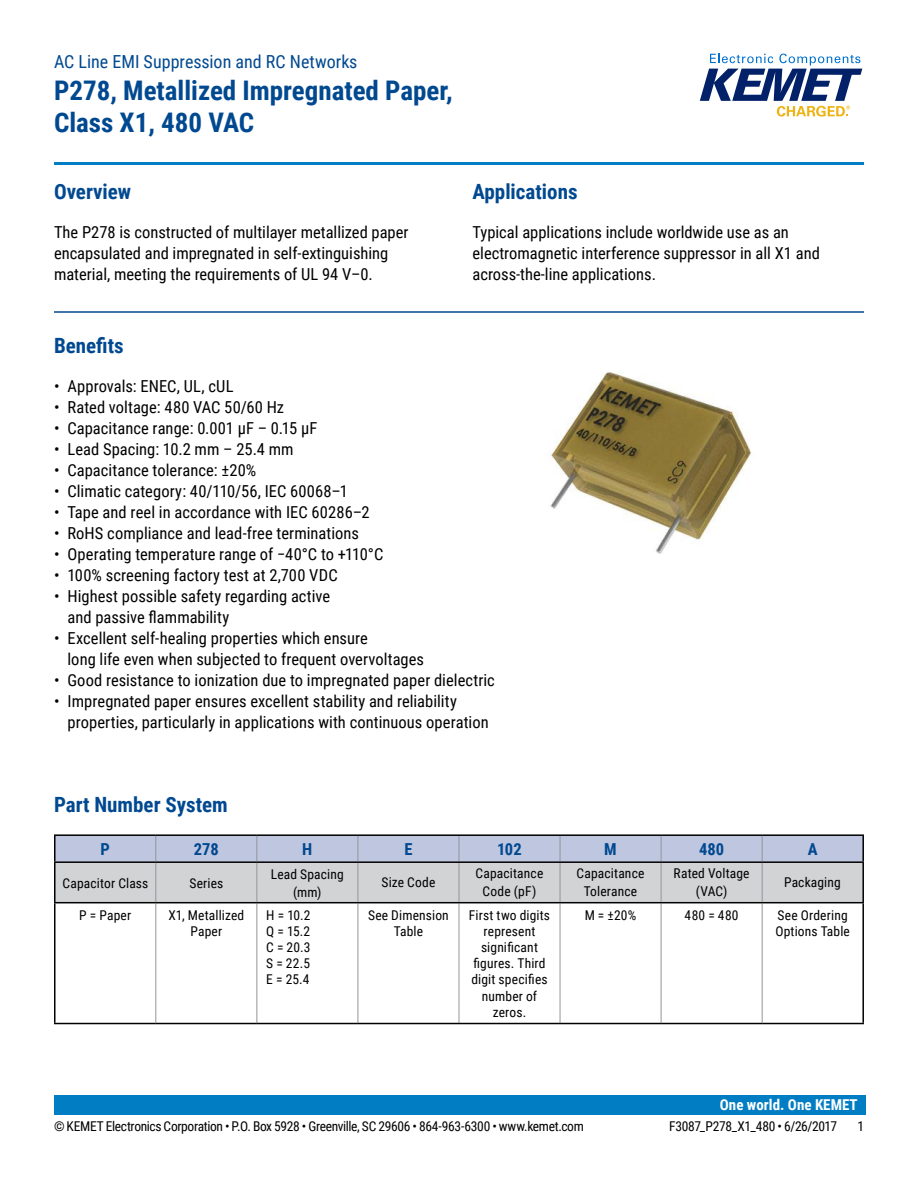
<style>
.page{position:relative;width:918px;height:1188px;background:#fff}
.page>*{position:absolute;margin:0;border:0;box-sizing:border-box;transform-origin:0 0}
.t1{font:700 27px/32.4px "Roboto Condensed";color:#004990}
.t2{font:700 21px "Roboto Condensed";color:#004990}
.t3{font:18px "Roboto Condensed";color:#004990}
.t4{font:16.5px/21px "Roboto Condensed";color:#000}
.t5{font:700 16.5px "Roboto Condensed";color:#004990}
.t6{font:700 15px "Roboto Condensed";color:#fff}
.t7{font:13.5px/16.2px "Roboto Condensed";letter-spacing:.01em;color:#000;text-align:center}
.t8{font:13.5px "Roboto Condensed";letter-spacing:-.025em;color:#000}
</style>
<div class="page">
<svg style="left:700px;top:54px;width:162px;height:63px"></svg>
<hr style="left:54px;top:162px;width:810px;height:3px;background:#007dc3">
<div style="left:54px;top:1095px;width:811px;height:20px;background:#007dc3"></div>
<hr style="left:54px;top:311px;width:810px;height:2px;background:#004990">
<svg style="left:56px;top:836px;width:806px;height:66px;background:#c9cdd8"></svg>
<hr style="left:155px;top:863px;width:1px;height:39px;background:#939598">
<hr style="left:256px;top:863px;width:1px;height:39px;background:#939598">
<hr style="left:358px;top:863px;width:1px;height:39px;background:#939598">
<hr style="left:459px;top:863px;width:1px;height:39px;background:#939598">
<hr style="left:560px;top:863px;width:1px;height:39px;background:#939598">
<hr style="left:661px;top:863px;width:1px;height:39px;background:#939598">
<hr style="left:762px;top:863px;width:1px;height:39px;background:#939598">
<hr style="left:155px;top:903px;width:1px;height:120px;background:#939598">
<hr style="left:256px;top:903px;width:1px;height:120px;background:#939598">
<hr style="left:358px;top:903px;width:1px;height:120px;background:#939598">
<hr style="left:661px;top:903px;width:1px;height:120px;background:#939598">
<hr style="left:762px;top:903px;width:1px;height:120px;background:#939598">
<hr style="left:862px;top:836px;width:2px;height:25px;background:#000">
<hr style="left:54px;top:863px;width:2px;height:39px;background:#000">
<hr style="left:862px;top:863px;width:2px;height:39px;background:#000">
<hr style="left:54px;top:834px;width:102px;height:2px;background:#000">
<hr style="left:54px;top:836px;width:2px;height:25px;background:#000">
<hr style="left:156px;top:834px;width:101px;height:2px;background:#000">
<hr style="left:257px;top:834px;width:101px;height:2px;background:#000">
<hr style="left:358px;top:834px;width:101px;height:2px;background:#000">
<hr style="left:459px;top:834px;width:101px;height:2px;background:#000">
<hr style="left:560px;top:834px;width:101px;height:2px;background:#000">
<hr style="left:661px;top:834px;width:101px;height:2px;background:#000">
<hr style="left:762px;top:834px;width:102px;height:2px;background:#000">
<hr style="left:54px;top:861px;width:102px;height:2px;background:#000">
<hr style="left:156px;top:861px;width:101px;height:2px;background:#000">
<hr style="left:257px;top:861px;width:101px;height:2px;background:#000">
<hr style="left:358px;top:861px;width:101px;height:2px;background:#000">
<hr style="left:459px;top:861px;width:101px;height:2px;background:#000">
<hr style="left:560px;top:861px;width:101px;height:2px;background:#000">
<hr style="left:661px;top:861px;width:101px;height:2px;background:#000">
<hr style="left:762px;top:861px;width:102px;height:2px;background:#000">
<hr style="left:459px;top:903px;width:1px;height:120px;background:#939598">
<hr style="left:560px;top:903px;width:1px;height:120px;background:#939598">
<hr style="left:54px;top:902px;width:102px;height:1px;background:#000">
<hr style="left:54px;top:903px;width:2px;height:120px;background:#000">
<hr style="left:156px;top:902px;width:101px;height:1px;background:#000">
<hr style="left:257px;top:902px;width:101px;height:1px;background:#000">
<hr style="left:358px;top:902px;width:101px;height:1px;background:#000">
<hr style="left:459px;top:902px;width:101px;height:1px;background:#000">
<hr style="left:560px;top:902px;width:101px;height:1px;background:#000">
<hr style="left:661px;top:902px;width:101px;height:1px;background:#000">
<hr style="left:762px;top:902px;width:102px;height:1px;background:#000">
<hr style="left:862px;top:903px;width:2px;height:120px;background:#000">
<hr style="left:54px;top:1023px;width:102px;height:1px;background:#000">
<hr style="left:156px;top:1023px;width:101px;height:1px;background:#000">
<hr style="left:257px;top:1023px;width:101px;height:1px;background:#000">
<hr style="left:358px;top:1023px;width:101px;height:1px;background:#000">
<hr style="left:459px;top:1023px;width:101px;height:1px;background:#000">
<hr style="left:560px;top:1023px;width:101px;height:1px;background:#000">
<hr style="left:661px;top:1023px;width:101px;height:1px;background:#000">
<hr style="left:762px;top:1023px;width:102px;height:1px;background:#000">
<img style="left:550px;top:371px;width:201px;height:183px">
<p class="t3" style="left:54px;top:48px;width:305px">AC Line EMI Suppression and RC Networks</p>
<h1 class="t1" style="left:54px;top:73px;width:400px">P278, Metallized Impregnated Paper,<br>Class X1, 480 VAC</h1>
<p class="t2" style="left:54px;top:177px;width:79px">Overview</p>
<p class="t4" style="left:54px;top:221px;width:356px">The P278 is constructed of multilayer metallized paper encapsulated and impregnated in self-extinguishing material, meeting the requirements of UL 94 V–0.</p>
<p class="t2" style="left:472px;top:177px;width:107px">Applications</p>
<p class="t4" style="left:472px;top:221px;width:349px">Typical applications include worldwide use as an electromagnetic interference suppressor in all X1 and across-the-line applications.</p>
<p class="t2" style="left:54px;top:331px;width:71px">Benefits</p>
<p class="t4" style="left:54px;top:375px;width:181px">• Approvals: ENEC, UL, cUL</p>
<p class="t4" style="left:54px;top:396px;width:232px">• Rated voltage: 480 VAC 50/60 Hz</p>
<p class="t4" style="left:54px;top:417px;width:265px">• Capacitance range: 0.001 µF – 0.15 µF</p>
<p class="t4" style="left:54px;top:438px;width:241px">• Lead Spacing: 10.2 mm – 25.4 mm</p>
<p class="t4" style="left:54px;top:459px;width:204px">• Capacitance tolerance: ±20%</p>
<p class="t4" style="left:54px;top:480px;width:295px">• Climatic category: 40/110/56, IEC 60068–1</p>
<p class="t4" style="left:54px;top:501px;width:317px">• Tape and reel in accordance with IEC 60286–2</p>
<p class="t4" style="left:54px;top:522px;width:306px">• RoHS compliance and lead-free terminations</p>
<p class="t4" style="left:54px;top:543px;width:331px">• Operating temperature range of −40°C to +110°C</p>
<p class="t4" style="left:54px;top:564px;width:285px">• 100% screening factory test at 2,700 VDC</p>
<p class="t4" style="left:67px;top:585px;width:264px;text-indent:-13px">• Highest possible safety regarding active and passive flammability</p>
<p class="t4" style="left:67px;top:627px;width:358px;text-indent:-13px">• Excellent self-healing properties which ensure<br>long life even when subjected to frequent overvoltages</p>
<p class="t4" style="left:54px;top:669px;width:442px">• Good resistance to ionization due to impregnated paper dielectric</p>
<p class="t4" style="left:67px;top:690px;width:423px;text-indent:-13px">• Impregnated paper ensures excellent stability and reliability properties, particularly in applications with continuous operation</p>
<p class="t2" style="left:54px;top:790px;width:175px">Part Number System</p>
<p class="t5" style="left:101px;top:837px;width:11px">P</p>
<p class="t5" style="left:194px;top:837px;width:26px">278</p>
<p class="t5" style="left:302px;top:837px;width:12px">H</p>
<p class="t5" style="left:404px;top:837px;width:10px">E</p>
<p class="t5" style="left:497px;top:837px;width:26px">102</p>
<p class="t5" style="left:604px;top:837px;width:14px">M</p>
<p class="t5" style="left:699px;top:837px;width:27px">480</p>
<p class="t5" style="left:808px;top:837px;width:11px">A</p>
<p class="t7" style="left:63px;top:874px;width:87px">Capacitor Class</p>
<p class="t7" style="left:189px;top:874px;width:35px">Series</p>
<p class="t7" style="left:271px;top:864px;width:75px;line-height:18px">Lead Spacing (mm)</p>
<p class="t7" style="left:382px;top:874px;width:55px">Size Code</p>
<p class="t7" style="left:476px;top:864px;width:69px;line-height:18px">Capacitance<br>Code (pF)</p>
<p class="t7" style="left:577px;top:864px;width:69px;line-height:18px">Capacitance<br>Tolerance</p>
<p class="t7" style="left:674px;top:864px;width:77px;line-height:18px">Rated Voltage (VAC)</p>
<p class="t7" style="left:784px;top:874px;width:58px">Packaging</p>
<p class="t7" style="left:79px;top:906px;width:53px">P = Paper</p>
<p class="t7" style="left:168px;top:906px;width:77px">X1, Metallized<br>Paper</p>
<p class="t7" style="left:266px;top:906px;width:46px;text-align:justify">H = 10.2<br>Q = 15.2<br>C = 20.3<br>S = 22.5<br>E = 25.4</p>
<p class="t7" style="left:368px;top:906px;width:82px">See Dimension<br>Table</p>
<p class="t7" style="left:469px;top:906px;width:83px">First two digits represent significant figures. Third digit specifies number of zeros.</p>
<p class="t7" style="left:585px;top:906px;width:53px">M = ±20%</p>
<p class="t7" style="left:685px;top:906px;width:55px">480 = 480</p>
<p class="t7" style="left:775px;top:906px;width:76px;text-align:left">See Ordering<br>Options Table</p>
<p class="t6" style="left:720px;top:1094px;width:139px">One world. One KEMET</p>
<p class="t8" style="left:54px;top:1116px;width:531px">© KEMET Electronics Corporation • P.O. Box 5928 • Greenville, SC 29606 • 864-963-6300 • www.kemet.com</p>
<p class="t8" style="left:669px;top:1116px;width:169px">F3087_P278_X1_480 • 6/26/2017</p>
<p class="t7" style="left:857px;top:1117px;width:8px">1</p>
</div>
